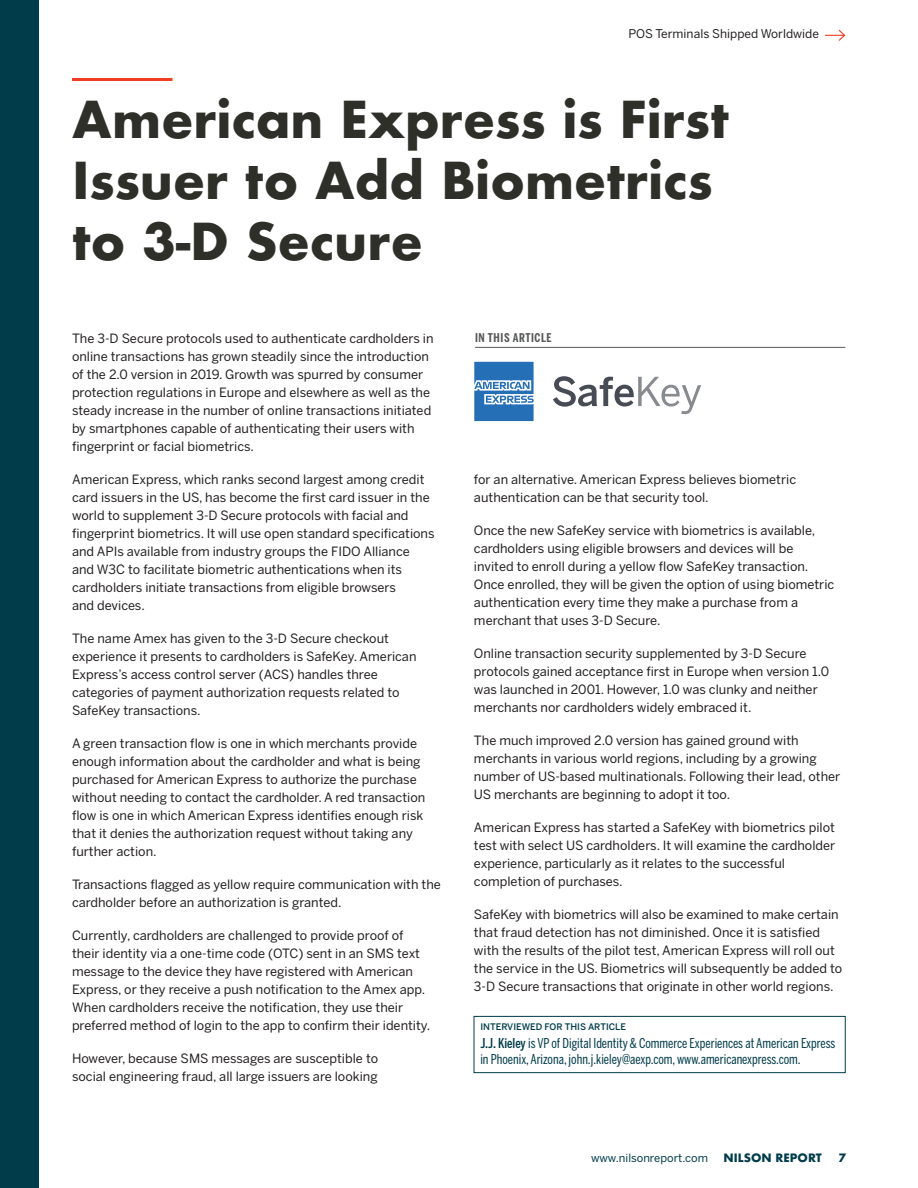
<style>
.page{position:relative;width:918px;height:1188px;background:#fff}
.page>*{position:absolute;margin:0;border:0;box-sizing:border-box;transform-origin:0 0}
.t1{font:700 49.5px/61.5px "Futura";color:#2f2f29}
.t2{font:13.5px/16.5px "Benton Sans Compressed";color:#013c4b}
.t3{font:12.75px/18px "Benton Sans";color:#231f20}
.t4{font:12px "Benton Sans";color:#231f20}
.t5{font:700 12px "Benton Sans Compressed";letter-spacing:.05em;color:#57585a}
.t6{font:11.25px "Benton Sans";color:#013c4b}
.t7{font:700 11.25px "Futura";color:#013c4b}
.t8{font:500 9px "Benton Sans";color:#013c4b}
.s1{font-weight:500}
</style>
<div class="page">
<svg style="left:825px;top:29px;width:21px;height:12px"></svg>
<hr style="left:475px;top:347px;width:370px;height:1px;background:#57585a">
<hr style="left:72px;top:78px;width:100px;height:3px;background:#ef3e22">
<div style="left:474px;top:1016px;width:372px;height:57px;border:1px solid #013c4b"></div>
<div style="left:0;top:0;width:38px;height:1188px;background:#013c4b"></div>
<svg style="left:553px;top:376px;width:148px;height:38px"></svg>
<svg style="left:474px;top:362px;width:60px;height:59px;background:#4f8bc4"></svg>
<p class="t4" style="left:628px;top:26px;width:192px">POS Terminals Shipped Worldwide</p>
<h1 class="t1" style="left:72px;top:88px;width:659px">American Express is First<br>Issuer to Add Biometrics to 3-D Secure</h1>
<p class="t3" style="left:72px;top:329px;width:363px">The 3-D Secure protocols used to authenticate cardholders in online transactions has grown steadily since the introduction of the 2.0 version in 2019. Growth was spurred by consumer protection regulations in Europe and elsewhere as well as the steady increase in the number of online transactions initiated by smartphones capable of authenticating their users with fingerprint or facial biometrics.</p>
<p class="t3" style="left:72px;top:471px;width:364px">American Express, which ranks second largest among credit card issuers in the US, has become the first card issuer in the world to supplement 3-D Secure protocols with facial and fingerprint biometrics. It will use open standard specifications and APIs available from industry groups the FIDO Alliance and W3C to facilitate biometric authentications when its cardholders initiate transactions from eligible browsers<br>and devices.</p>
<p class="t3" style="left:72px;top:630px;width:346px">The name Amex has given to the 3-D Secure checkout experience it presents to cardholders is SafeKey. American Express’s access control server (ACS) handles three categories of payment authorization requests related to SafeKey transactions.</p>
<p class="t3" style="left:72px;top:735px;width:355px">A green transaction flow is one in which merchants provide enough information about the cardholder and what is being purchased for American Express to authorize the purchase without needing to contact the cardholder. A red transaction flow is one in which American Express identifies enough risk that it denies the authorization request without taking any further action.</p>
<p class="t3" style="left:72px;top:876px;width:370px">Transactions flagged as yellow require communication with the cardholder before an authorization is granted.</p>
<p class="t3" style="left:72px;top:927px;width:360px">Currently, cardholders are challenged to provide proof of their identity via a one-time code (OTC) sent in an SMS text message to the device they have registered with American Express, or they receive a push notification to the Amex app.<br>When cardholders receive the notification, they use their preferred method of login to the app to confirm their identity.</p>
<p class="t3" style="left:72px;top:1050px;width:308px">However, because SMS messages are susceptible to social engineering fraud, all large issuers are looking</p>
<p class="t5" style="left:475px;top:331px;width:78px">IN THIS ARTICLE</p>
<p class="t3" style="left:474px;top:471px;width:324px">for an alternative. American Express believes biometric authentication can be that security tool.</p>
<p class="t3" style="left:474px;top:522px;width:362px">Once the new SafeKey service with biometrics is available, cardholders using eligible browsers and devices will be invited to enroll during a yellow flow SafeKey transaction.<br>Once enrolled, they will be given the option of using biometric authentication every time they make a purchase from a merchant that uses 3-D Secure.</p>
<p class="t3" style="left:474px;top:645px;width:357px">Online transaction security supplemented by 3-D Secure protocols gained acceptance first in Europe when version 1.0 was launched in 2001. However, 1.0 was clunky and neither merchants nor cardholders widely embraced it.</p>
<p class="t3" style="left:474px;top:732px;width:368px">The much improved 2.0 version has gained ground with merchants in various world regions, including by a growing number of US-based multinationals. Following their lead, other US merchants are beginning to adopt it too.</p>
<p class="t3" style="left:474px;top:819px;width:363px">American Express has started a SafeKey with biometrics pilot test with select US cardholders. It will examine the cardholder experience, particularly as it relates to the successful completion of purchases.</p>
<p class="t3" style="left:474px;top:906px;width:370px">SafeKey with biometrics will also be examined to make certain that fraud detection has not diminished. Once it is satisfied with the results of the pilot test, American Express will roll out the service in the US. Biometrics will subsequently be added to 3-D Secure transactions that originate in other world regions.</p>
<p class="t8" style="left:480px;top:1021px;width:147px">INTERVIEWED FOR THIS ARTICLE</p>
<p class="t2" style="left:480px;top:1035px;width:356px"><span class="s1">J.J. Kieley</span> is VP of Digital Identity &amp; Commerce Experiences at American Express in Phoenix, Arizona, john.j.kieley@aexp.com, www.americanexpress.com.</p>
<p class="t6" style="left:591px;top:1151px;width:118px">www.nilsonreport.com</p>
<p class="t7" style="left:723px;top:1150px;width:100px">NILSON REPORT</p>
<p class="t7" style="left:838px;top:1150px;width:9px">7</p>
</div>
